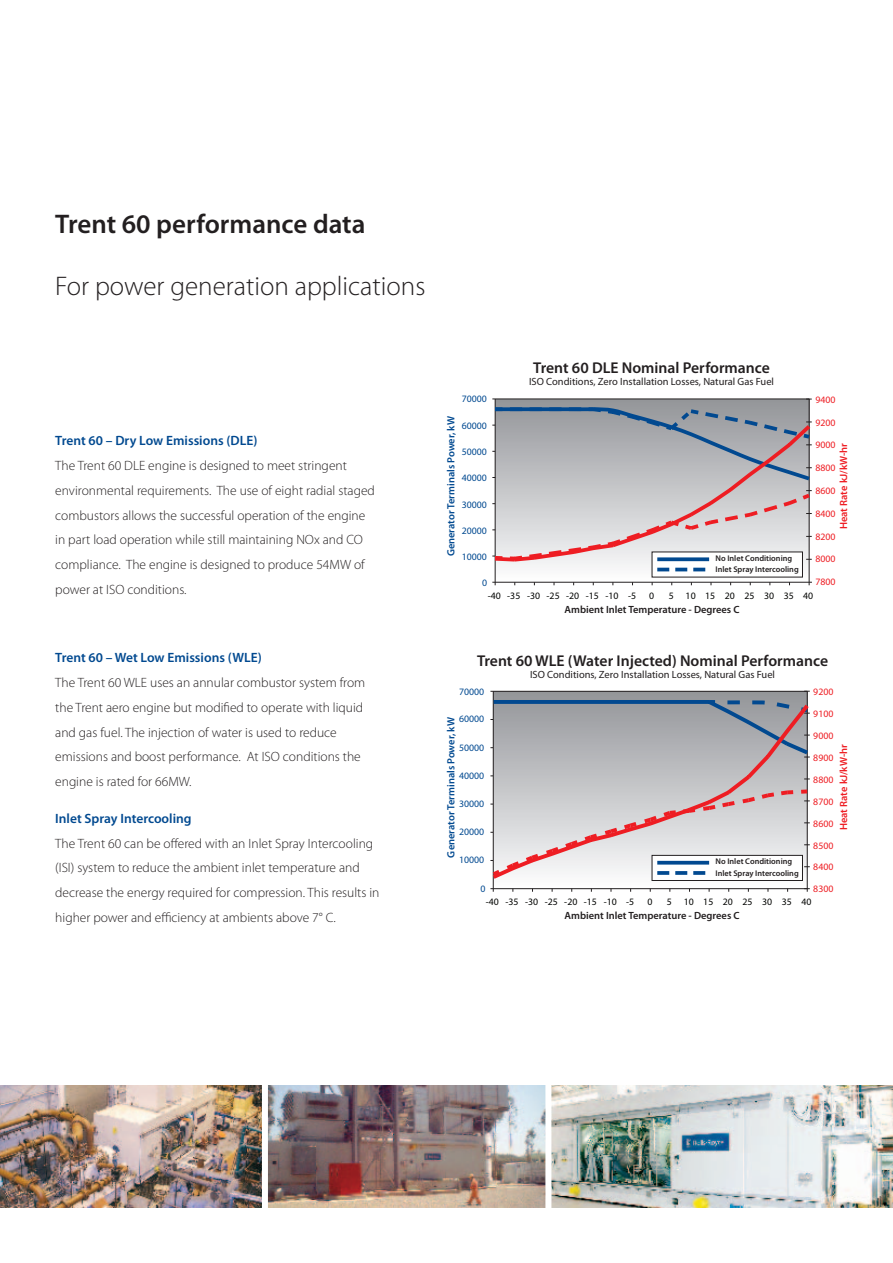
<style>
.page{position:relative;width:893px;height:1263px;background:#fff}
.page>*{position:absolute;margin:0;border:0;box-sizing:border-box;transform-origin:0 0}
.t1{font:300 27px "Myriad Pro";color:#231f20}
.t2{font:600 27px "Myriad Pro";color:#231f20}
.t3{font:600 15.75px "Myriad Pro";color:#231f20}
.t4{font:300 13.5px/24.8px "Myriad Pro";color:#231f20}
.t5{font:600 13.5px "Myriad Pro";color:#014990}
.t6{font:10.5px "Myriad Pro";color:#231f20}
.t7{font:600 10.5px "Myriad Pro";color:#231f20}
.t8{font:600 10.5px "Myriad Pro";color:#014990}
.t9{font:600 10.5px "Myriad Pro";letter-spacing:-.005em;color:#ee1d23}
.t10{font:9.75px "Myriad Pro";color:#040503}
.t11{font:9.75px "Myriad Pro";color:#ee1d23}
.t12{font:9.75px "Myriad Pro";color:#014990}
.t13{font:600 8.25px/11.2px "Myriad Pro";color:#231f20}
</style>
<div class="page">
<img style="left:551px;top:1086px;width:342px;height:122px">
<img style="left:0;top:1086px;width:262px;height:122px">
<img style="left:268px;top:1086px;width:277px;height:122px">
<svg style="left:496px;top:571px;width:313px;height:11px"></svg>
<hr style="left:492px;top:582px;width:320px;height:1px;background:#231f20">
<hr style="left:490px;top:888px;width:317px;height:1px;background:#231f20">
<hr style="left:495px;top:399px;width:1px;height:186px;background:#231f20">
<hr style="left:809px;top:399px;width:1px;height:186px;background:#231f20">
<hr style="left:493px;top:691px;width:1px;height:201px;background:#231f20">
<hr style="left:807px;top:691px;width:1px;height:201px;background:#231f20">
<div style="left:652px;top:552px;width:151px;height:25px;background:#fff"></div>
<svg style="left:492px;top:399px;width:320px;height:22px;background:#868f9a"></svg>
<svg style="left:492px;top:421px;width:320px;height:69px;background:#aeaeb4"></svg>
<svg style="left:492px;top:490px;width:320px;height:81px"></svg>
<svg style="left:490px;top:691px;width:320px;height:9px;background:#8b8d90"></svg>
<svg style="left:490px;top:700px;width:320px;height:182px;background:#c2bec3"></svg>
<h1 class="t2" style="left:55px;top:209px;width:312px">Trent 60 performance data</h1>
<h1 class="t1" style="left:55px;top:272px;width:372px">For power generation applications</h1>
<p class="t5" style="left:55px;top:433px;width:204px">Trent 60 – Dry Low Emissions (DLE)</p>
<p class="t4" style="left:55px;top:453px;width:321px">The Trent 60 DLE engine is designed to meet stringent environmental requirements. The use of eight radial staged combustors allows the successful operation of the engine in part load operation while still maintaining NOx and CO compliance. The engine is designed to produce 54MW of power at ISO conditions.</p>
<p class="t5" style="left:55px;top:650px;width:208px">Trent 60 – Wet Low Emissions (WLE)</p>
<p class="t4" style="left:55px;top:670px;width:312px">The Trent 60 WLE uses an annular combustor system from the Trent aero engine but modified to operate with liquid and gas fuel. The injection of water is used to reduce emissions and boost performance. At ISO conditions the engine is rated for 66MW.</p>
<p class="t5" style="left:55px;top:811px;width:138px">Inlet Spray Intercooling</p>
<p class="t4" style="left:55px;top:831px;width:326px">The Trent 60 can be offered with an Inlet Spray Intercooling (ISI) system to reduce the ambient inlet temperature and decrease the energy required for compression. This results in higher power and efficiency at ambients above 7° C.</p>
<p class="t3" style="left:533px;top:359px;width:238px">Trent 60 DLE Nominal Performance</p>
<p class="t6" style="left:529px;top:375px;width:246px">ISO Conditions, Zero Installation Losses, Natural Gas Fuel</p>
<p class="t12" style="left:462px;top:393px;width:27px">70000</p>
<p class="t11" style="left:815px;top:393px;width:22px">9400</p>
<p class="t8" style="left:445px;top:556px;width:142px;rotate:-90deg">Generator Terminals Power, kW</p>
<p class="t12" style="left:462px;top:419px;width:27px">60000</p>
<p class="t12" style="left:462px;top:446px;width:27px">50000</p>
<p class="t12" style="left:462px;top:472px;width:27px">40000</p>
<p class="t12" style="left:462px;top:498px;width:27px">30000</p>
<p class="t12" style="left:462px;top:525px;width:27px">20000</p>
<p class="t12" style="left:462px;top:551px;width:27px">10000</p>
<p class="t13" style="left:715px;top:553px;width:85px">No Inlet Conditioning<br>Inlet Spray Intercooling</p>
<p class="t11" style="left:815px;top:416px;width:22px">9200</p>
<p class="t11" style="left:815px;top:439px;width:22px">9000</p>
<p class="t9" style="left:838px;top:529px;width:88px;rotate:-90deg">Heat Rate kJ/kW-hr</p>
<p class="t11" style="left:815px;top:462px;width:22px">8800</p>
<p class="t11" style="left:815px;top:485px;width:22px">8600</p>
<p class="t11" style="left:815px;top:507px;width:22px">8400</p>
<p class="t11" style="left:815px;top:530px;width:22px">8200</p>
<p class="t11" style="left:815px;top:553px;width:22px">8000</p>
<p class="t12" style="left:482px;top:577px;width:7px">0</p>
<p class="t11" style="left:815px;top:576px;width:22px">7800</p>
<p class="t10" style="left:488px;top:589px;width:150px">-40 -35 -30 -25 -20 -15 -10 -5</p>
<p class="t10" style="left:649px;top:589px;width:7px">0</p>
<p class="t10" style="left:669px;top:589px;width:146px">5 10 15 20 25 30 35 40</p>
<p class="t7" style="left:565px;top:604px;width:177px">Ambient Inlet Temperature - Degrees C</p>
<p class="t3" style="left:477px;top:652px;width:353px">Trent 60 WLE (Water Injected) Nominal Performance</p>
<p class="t6" style="left:530px;top:668px;width:246px">ISO Conditions, Zero Installation Losses, Natural Gas Fuel</p>
<p class="t12" style="left:459px;top:686px;width:27px">70000</p>
<p class="t11" style="left:813px;top:686px;width:22px">9200</p>
<p class="t12" style="left:459px;top:713px;width:27px">60000</p>
<p class="t8" style="left:445px;top:857px;width:142px;rotate:-90deg">Generator Terminals Power, kW</p>
<p class="t12" style="left:459px;top:741px;width:27px">50000</p>
<p class="t12" style="left:459px;top:770px;width:27px">40000</p>
<p class="t12" style="left:459px;top:798px;width:27px">30000</p>
<p class="t12" style="left:459px;top:826px;width:27px">20000</p>
<p class="t12" style="left:459px;top:854px;width:27px">10000</p>
<p class="t13" style="left:715px;top:856px;width:85px">No Inlet Conditioning<br>Inlet Spray Intercooling</p>
<p class="t11" style="left:813px;top:708px;width:22px">9100</p>
<p class="t11" style="left:813px;top:730px;width:22px">9000</p>
<p class="t9" style="left:838px;top:830px;width:88px;rotate:-90deg">Heat Rate kJ/kW-hr</p>
<p class="t11" style="left:813px;top:751px;width:22px">8900</p>
<p class="t11" style="left:813px;top:773px;width:22px">8800</p>
<p class="t11" style="left:813px;top:795px;width:22px">8700</p>
<p class="t11" style="left:813px;top:817px;width:22px">8600</p>
<p class="t11" style="left:813px;top:839px;width:22px">8500</p>
<p class="t11" style="left:813px;top:861px;width:22px">8400</p>
<p class="t12" style="left:480px;top:883px;width:7px">0</p>
<p class="t11" style="left:813px;top:883px;width:22px">8300</p>
<p class="t10" style="left:486px;top:895px;width:150px">-40 -35 -30 -25 -20 -15 -10 -5</p>
<p class="t10" style="left:647px;top:895px;width:7px">0</p>
<p class="t10" style="left:667px;top:895px;width:146px">5 10 15 20 25 30 35 40</p>
<p class="t7" style="left:565px;top:909px;width:177px">Ambient Inlet Temperature - Degrees C</p>
</div>
